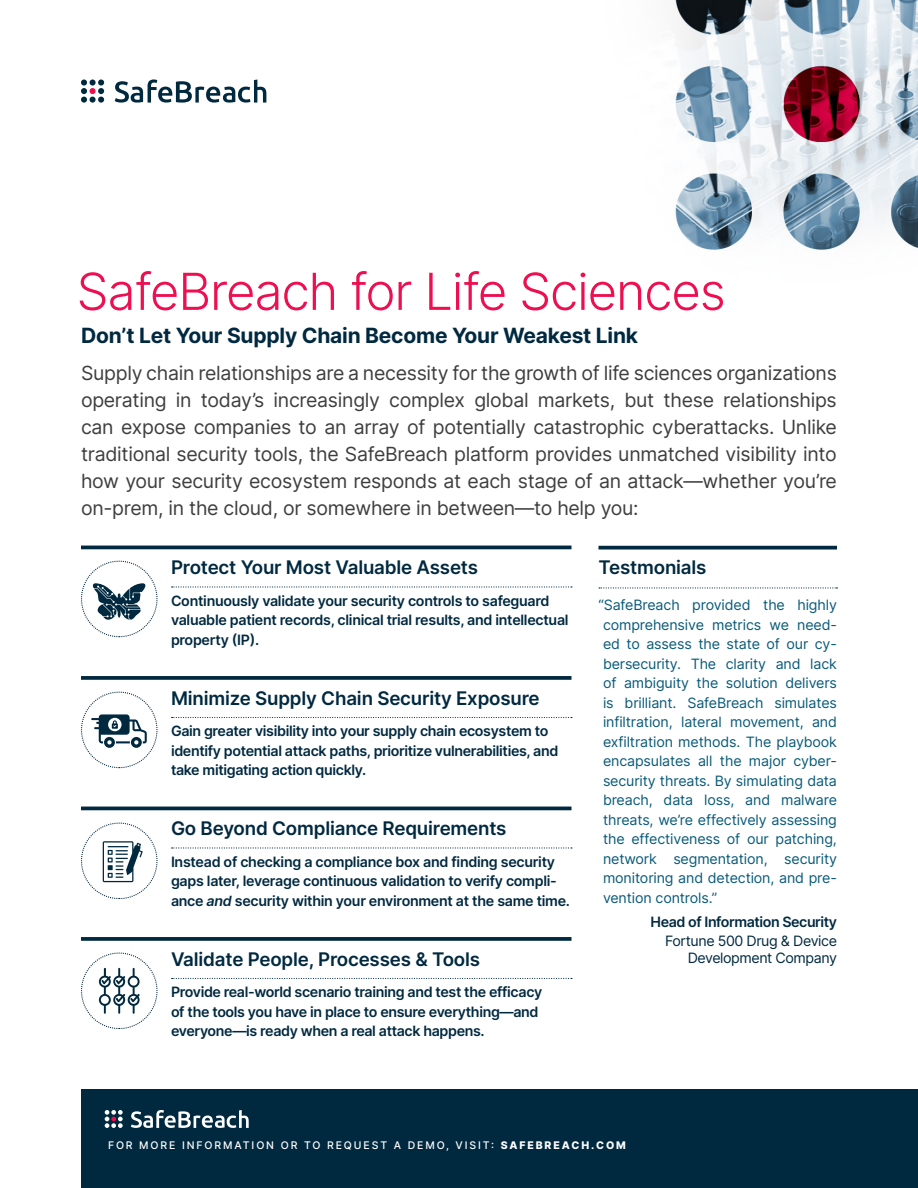
<style>
.page{position:relative;width:918px;height:1188px;background:#fff}
.page>*{position:absolute;margin:0;border:0;box-sizing:border-box;transform-origin:0 0}
.t1{font:300 51px "Inter";letter-spacing:-.025em;color:#ee0f51}
.t2{font:700 21px "Inter";letter-spacing:-.01em;color:#002940}
.t3{font:19.5px/27px "Inter";letter-spacing:-.015em;color:#3e3e3f;text-align:justify}
.t4{font:600 18.75px "Inter";letter-spacing:-.01em;color:#002940}
.t5{font:600 14.25px/19.5px "Inter";letter-spacing:-.025em;color:#002940}
.t6{font:14.25px/19.5px "Inter";letter-spacing:-.01em;color:#095a79;text-align:justify}
.t7{font:14.25px/16.5px "Inter";letter-spacing:-.03em;color:#002940;text-align:right}
.Footer_URL{font:500 10.5px "Inter";letter-spacing:.18em;color:#fff}
.s1{font-style:italic}
.s2{font-weight:800}
</style>
<div class="page">
<img style="left:673px;top:0;width:245px;height:250px">
<div style="left:81px;top:1089px;width:837px;height:99px;background:#002940"></div>
<svg style="left:115px;top:80px;width:151px;height:23px"></svg>
<svg style="left:81px;top:80px;width:23px;height:23px"></svg>
<svg style="left:131px;top:1110px;width:118px;height:18px"></svg>
<svg style="left:105px;top:1110px;width:18px;height:18px"></svg>
<hr style="left:81px;top:546px;width:491px;height:3px;background:#002940">
<svg style="left:172px;top:586px;width:400px;height:2px"></svg>
<svg style="left:81px;top:676px;width:491px;height:4px;background:#0f354b"></svg>
<svg style="left:172px;top:717px;width:400px;height:1px"></svg>
<hr style="left:81px;top:807px;width:491px;height:3px;background:#002940">
<svg style="left:172px;top:847px;width:400px;height:2px"></svg>
<svg style="left:81px;top:937px;width:491px;height:4px;background:#0f354b"></svg>
<svg style="left:172px;top:978px;width:400px;height:1px"></svg>
<svg style="left:81px;top:561px;width:77px;height:76px"></svg>
<svg style="left:81px;top:692px;width:77px;height:76px"></svg>
<svg style="left:81px;top:953px;width:77px;height:76px"></svg>
<svg style="left:598px;top:546px;width:239px;height:4px"></svg>
<svg style="left:599px;top:587px;width:238px;height:2px"></svg>
<svg style="left:81px;top:823px;width:77px;height:76px"></svg>
<h1 class="t1" style="left:76px;top:254px;width:651px">SafeBreach for Life Sciences</h1>
<h2 class="t2" style="left:81px;top:320px;width:559px">Don’t Let Your Supply Chain Become Your Weakest Link</h2>
<p class="t3" style="left:81px;top:359px;width:757px">Supply chain relationships are a necessity for the growth of life sciences organizations operating in today’s increasingly complex global markets, but these relationships can expose companies to an array of potentially catastrophic cyberattacks. Unlike traditional security tools, the SafeBreach platform provides unmatched visibility into how your security ecosystem responds at each stage of an attack—whether you’re on-prem, in the cloud, or somewhere in between—to help you:</p>
<h3 class="t4" style="left:171px;top:554px;width:309px">Protect Your Most Valuable Assets</h3>
<p class="t5" style="left:171px;top:590px;width:399px">Continuously validate your security controls to safeguard valuable patient records, clinical trial results, and intellectual property (IP).</p>
<h3 class="t4" style="left:171px;top:684px;width:370px">Minimize Supply Chain Security Exposure</h3>
<p class="t5" style="left:171px;top:721px;width:389px">Gain greater visibility into your supply chain ecosystem to identify potential attack paths, prioritize vulnerabilities, and take mitigating action quickly.</p>
<h3 class="t4" style="left:171px;top:815px;width:337px">Go Beyond Compliance Requirements</h3>
<p class="t5" style="left:171px;top:851px;width:401px">Instead of checking a compliance box and finding security gaps later, leverage continuous validation to verify compli&shy;ance <span class="s1">and</span> security within your environment at the same time.</p>
<h3 class="t4" style="left:171px;top:945px;width:311px">Validate People, Processes &amp; Tools</h3>
<p class="t5" style="left:171px;top:982px;width:373px">Provide real-world scenario training and test the efficacy of the tools you have in place to ensure everything—and everyone—is ready when a real attack happens.</p>
<h3 class="t4" style="left:598px;top:554px;width:110px">Testmonials</h3>
<p class="t6" style="left:603px;top:595px;width:236px;text-indent:-4px">“SafeBreach provided the highly comprehensive metrics we need&shy;ed to assess the state of our cy&shy;bersecurity. The clarity and lack of ambiguity the solution delivers is brilliant. SafeBreach simulates infiltration, lateral movement, and exfiltration methods. The playbook encapsulates all the major cyber&shy;security threats. By simulating data breach, data loss, and malware threats, we’re effectively assessing the effectiveness of our patching, network segmentation, security monitoring and detection, and pre&shy;vention controls.”</p>
<p class="t5" style="left:651px;top:912px;width:188px">Head of Information Security</p>
<p class="t7" style="left:665px;top:933px;width:173px">Fortune 500 Drug &amp; Device<br>Development Company</p>
<p class="Footer_URL" style="left:108px;top:1137px;width:519px">FOR MORE INFORMATION OR TO REQUEST A DEMO, VISIT: <span class="s2">SAFEBREACH.COM</span></p>
</div>
